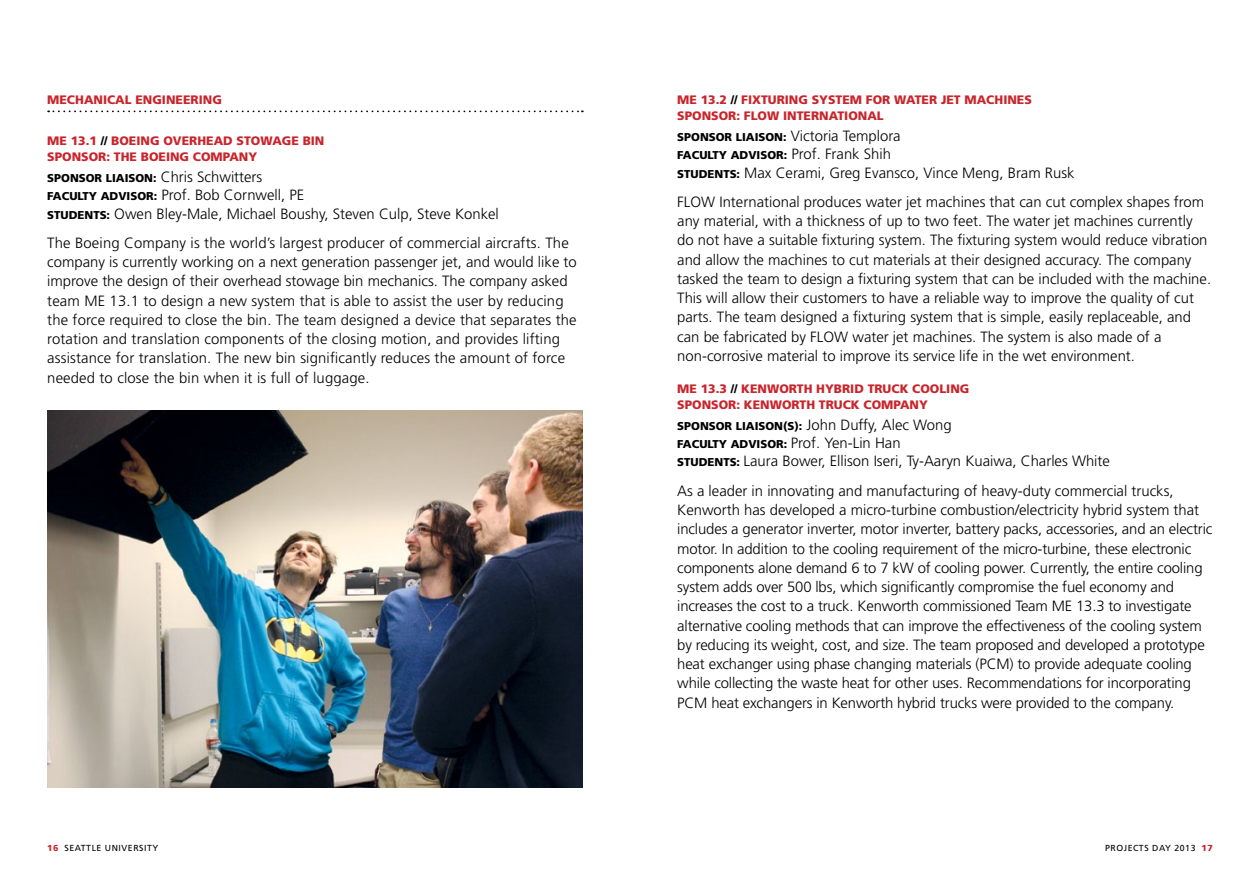
<style>
.page{position:relative;width:1260px;height:882px;background:#fff}
.page>*{position:absolute;margin:0;border:0;box-sizing:border-box;transform-origin:0 0}
.t1{font:300 14.88px/19.2px "Frutiger";color:#000}
.t2{font:900 12.25px "Frutiger";color:#c9252c}
.t3{font:900 11.38px/18.4px "Frutiger";color:#000}
.t4{font:8.75px "Frutiger";letter-spacing:.06em;color:#000}
.s1{color:#000}
.s2{font-weight:300;font-size:14.88px}
.s3{font-weight:900;font-size:11.38px}
.s4{font-weight:900;color:#c9252c}
</style>
<div class="page">
<svg style="left:48px;top:111px;width:535px;height:1px"></svg>
<img style="left:47px;top:411px;width:536px;height:377px">
<p class="t2" style="left:47px;top:93px;width:176px">MECHANICAL ENGINEERING</p>
<p class="t2" style="left:47px;top:133px;width:136px">ME 13.1 <span class="s1">//</span> BOEING OVERHEAD</p>
<p class="t2" style="left:237px;top:133px;width:18px">STOWAGE</p>
<p class="t2" style="left:303px;top:133px;width:23px">BIN</p>
<p class="t2" style="left:47px;top:149px;width:165px">SPONSOR: THE BOEING COMPA</p>
<p class="t2" style="left:239px;top:149px;width:20px">NY</p>
<p class="t3" style="left:47px;top:169px;width:217px">SPONSOR LIAISON: <span class="s2">Chris Schwitters</span></p>
<p class="t1" style="left:47px;top:186px;width:453px;line-height:18.4px"><span class="s3">FACULTY ADVISOR:</span> Prof. Bob Cornwell, PE<br><span class="s3">STUDENTS:</span> Owen Bley-Male, Michael Boushy, Steven Culp, Steve Konkel</p>
<p class="t1" style="left:47px;top:233px;width:531px">The Boeing Company is the world’s largest producer of commercial aircrafts. The company is currently working on a next generation passenger jet, and would like to improve the design of their overhead stowage bin mechanics. The company asked team ME 13.1 to design a new system that is able to assist the user by reducing the force required to close the bin. The team designed a device that separates the rotation and translation components of the closing motion, and provides lifting assistance for translation. The new bin significantly reduces the amount of force needed to close the bin when it is full of luggage.</p>
<p class="t2" style="left:677px;top:93px;width:93px">ME 13.2 <span class="s1">//</span> FIXTUR</p>
<p class="t2" style="left:785px;top:93px;width:44px">ING SYSTEM</p>
<p class="t2" style="left:866px;top:93px;width:9px">FOR</p>
<p class="t2" style="left:894px;top:93px;width:21px">WATER</p>
<p class="t2" style="left:941px;top:93px;width:46px">JET MACH</p>
<p class="t2" style="left:1003px;top:93px;width:22px">INES</p>
<p class="t2" style="left:677px;top:108px;width:200px">SPONSOR: FLOW INTERNATIONAL</p>
<p class="t1" style="left:677px;top:126px;width:225px"><span class="s3">SPONSOR LIAISON:</span> Victoria Templora</p>
<p class="t3" style="left:677px;top:146px;width:215px">FACULTY ADVISOR: <span class="s2">Prof. Frank Shih</span></p>
<p class="t1" style="left:677px;top:158px;width:528px;line-height:29.4px"><span class="s3">STUDENTS:</span> Max Cerami, Greg Evansco, Vince Meng, Bram Rusk<br>FLOW International produces water jet machines that can cut complex shapes from</p>
<p class="t1" style="left:677px;top:212px;width:535px">any material, with a thickness of up to two feet. The water jet machines currently do not have a suitable fixturing system. The fixturing system would reduce vibration and allow the machines to cut materials at their designed accuracy. The company tasked the team to design a fixturing system that can be included with the machine.<br>This will allow their customers to have a reliable way to improve the quality of cut parts. The team designed a fixturing system that is simple, easily replaceable, and can be fabricated by FLOW water jet machines. The system is also made of a non-corrosive material to improve its service life in the wet environment.</p>
<p class="t2" style="left:677px;top:381px;width:100px">ME 13.3 <span class="s1">//</span> KENWORTH</p>
<p class="t2" style="left:816px;top:381px;width:19px">HYBR</p>
<p class="t2" style="left:850px;top:381px;width:34px">ID TRUCK</p>
<p class="t2" style="left:912px;top:381px;width:18px">COOL</p>
<p class="t2" style="left:946px;top:381px;width:23px">ING</p>
<p class="t2" style="left:677px;top:397px;width:103px">SPONSOR: KENWORTH</p>
<p class="t2" style="left:819px;top:397px;width:17px">TRUCK</p>
<p class="t2" style="left:864px;top:397px;width:19px">COMPA</p>
<p class="t2" style="left:910px;top:397px;width:20px">NY</p>
<p class="t3" style="left:677px;top:417px;width:276px">SPONSOR LIAISON(S): <span class="s2">John Duffy, Alec Wong<br></span>FACULTY ADVISOR: <span class="s2">Prof. Yen-Lin Han</span></p>
<p class="t1" style="left:677px;top:447px;width:498px;line-height:29.4px"><span class="s3">STUDENTS:</span> Laura Bower, Ellison Iseri, Ty-Aaryn Kuaiwa, Charles White<br>As a leader in innovating and manufacturing of heavy-duty commercial trucks,</p>
<p class="t1" style="left:677px;top:500px;width:537px">Kenworth has developed a micro-turbine combustion/electricity hybrid system that includes a generator inverter, motor inverter, battery packs, accessories, and an electric motor. In addition to the cooling requirement of the micro-turbine, these electronic components alone demand 6 to 7 kW of cooling power. Currently, the entire cooling system adds over 500 lbs, which significantly compromise the fuel economy and increases the cost to a truck. Kenworth commissioned Team ME 13.3 to investigate alternative cooling methods that can improve the effectiveness of the cooling system by reducing its weight, cost, and size. The team proposed and developed a prototype heat exchanger using phase changing materials (PCM) to provide adequate cooling while collecting the waste heat for other uses. Recommendations for incorporating PCM heat exchangers in Kenworth hybrid trucks were provided to the company.</p>
<p class="t4" style="left:47px;top:843px;width:113px"><span class="s4">16</span> SEATTLE UNIVERSITY</p>
<p class="t4" style="left:1105px;top:843px;width:109px">PROJECTS DAY 2013 <span class="s4">17</span></p>
</div>
